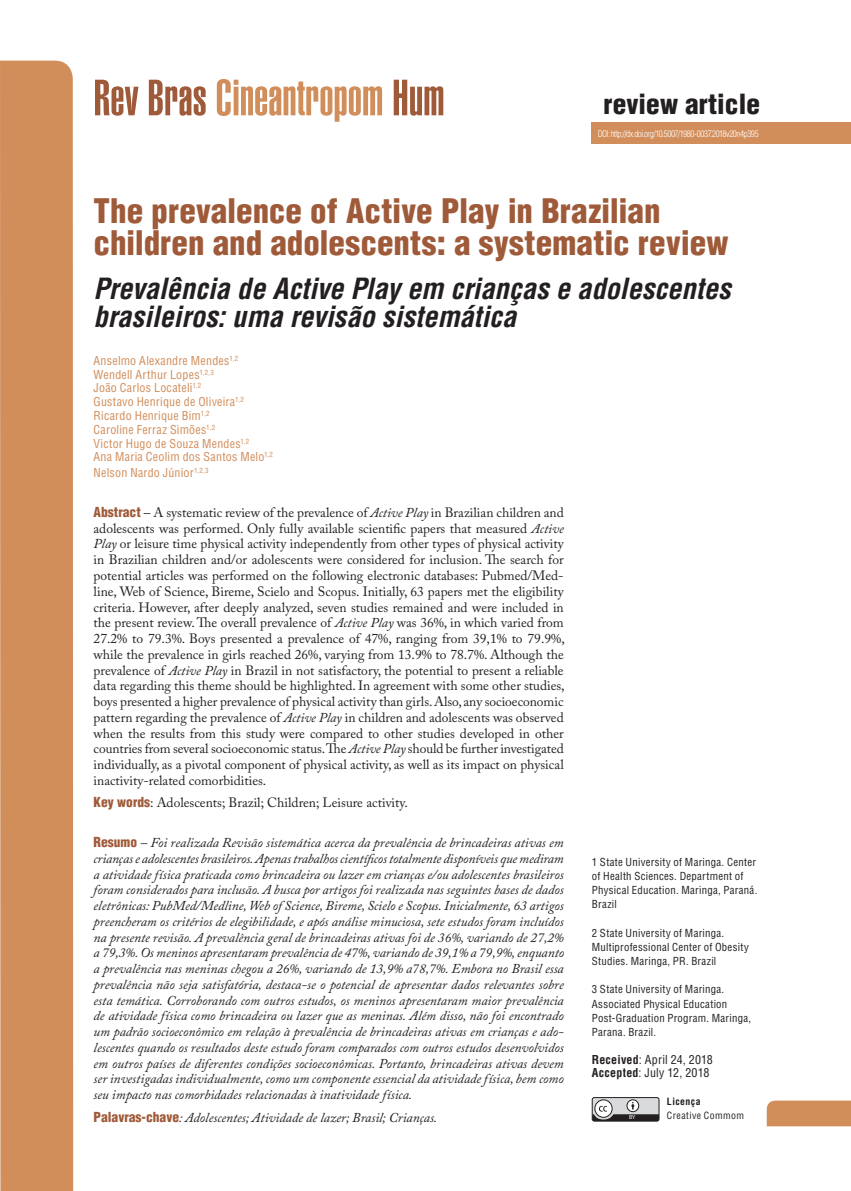
<style>
.page{position:relative;width:851px;height:1191px;background:#fff}
.page>*{position:absolute;margin:0;border:0;box-sizing:border-box;transform-origin:0 0}
.t1{font:50.1px "Helvetica LT Std Ultra Comp";letter-spacing:.005em;color:#d18d5a}
.t2{font:900 condensed 33px/31.5px "Helvetica LT Std";color:#9f5a39}
.t3{font:italic 700 condensed 28.5px/27.8px "Helvetica LT Std";letter-spacing:-.005em;color:#231f20}
.t4{font:900 condensed 27.15px "Helvetica LT Std";letter-spacing:.005em;color:#231f20}
.t5{font:italic 13.5px/15.8px "Adobe Caslon Pro";color:#231f20;text-align:justify}
.t6{font:13.5px/15.8px "Adobe Caslon Pro";color:#231f20;text-align:justify}
.t7{font:condensed 12px/13.8px "Helvetica LT Std";letter-spacing:.02em;color:#d18d5a}
.t8{font:condensed 12px/13.5px "Helvetica LT Std";letter-spacing:.015em;color:#231f20}
.t9{font:condensed 10.8px/14.1px "Helvetica LT Std";letter-spacing:.025em;color:#231f20}
.t10{font:condensed 9.75px "Helvetica LT Std";letter-spacing:.045em;color:#231f20}
.t11{font:700 condensed 9.75px "Helvetica LT Std";letter-spacing:.05em;color:#231f20}
.t12{font:300 condensed 9px "Helvetica LT Std";letter-spacing:-.045em;color:#fff}
.t13{font:6px "Myriad Pro";color:#fff}
.s1{color:#9f5a39}
.s2{font-family:"Helvetica LT Std";font-weight:900;font-stretch:condensed;color:#9f5a39}
.s3{font-style:italic}
.s4{font-family:"Helvetica LT Std";font-weight:900;font-style:normal;font-stretch:condensed;color:#9f5a39}
.s5{font-weight:700}
</style>
<div class="page">
<div style="left:592px;top:1097px;width:67px;height:24px;background:#d9dadc;border-radius:2px"></div>
<div style="left:591px;top:1097px;width:68px;height:24px;border:1px solid #231f20;border-radius:2px"></div>
<svg style="left:594px;top:1099px;width:18px;height:18px"></svg>
<div style="left:594px;top:1099px;width:18px;height:18px;border:1px solid #231f20;border-radius:50%"></div>
<div style="left:626px;top:1099px;width:13px;height:13px;border:1px solid #231f20;border-radius:50%"></div>
<div style="left:766px;top:1100px;width:84px;height:26px;background:#d18d5a"></div>
<svg style="left:592px;top:1102px;width:67px;height:19px"></svg>
<div style="left:591px;top:122px;width:259px;height:22px;background:#d18d5a"></div>
<div style="left:0;top:61px;width:73px;height:1130px;background:#d18d5a"></div>
<h1 class="t1" style="left:94px;top:69px;width:352px"><span class="s1">Rev Bras</span> Cineantropom <span class="s1">Hum</span></h1>
<h3 class="t4" style="left:603px;top:87px;width:158px">review article</h3>
<p class="t12" style="left:597px;top:128px;width:162px">DOI:http://dx.doi.org/10.5007/1980-0037.2018v20n4p395</p>
<h2 class="t2" style="left:94px;top:195px;width:636px">The prevalence of Active Play in Brazilian children and adolescents: a systematic review</h2>
<h3 class="t3" style="left:94px;top:275px;width:638px">Prevalência de Active Play em crianças e adolescentes brasileiros: uma revisão sistemática</h3>
<p class="t7" style="left:94px;top:353px;width:181px">Anselmo Alexandre Mendes<sup>1,2<br></sup>Wendell Arthur Lopes<sup>1,2,3<br></sup>João Carlos Locateli<sup>1,2<br></sup>Gustavo Henrique de Oliveira<sup>1,2<br></sup>Ricardo Henrique Bim<sup>1,2<br></sup>Caroline Ferraz Simões<sup>1,2<br></sup>Victor Hugo de Souza Mendes<sup>1,2<br></sup>Ana Maria Ceolim dos Santos Melo<sup>1,2</sup></p>
<p class="t7" style="left:94px;top:466px;width:116px">Nelson Nardo Júnior<sup>1,2,3</sup></p>
<p class="t6" style="left:94px;top:504px;width:472px"><span class="s2">Abstract</span> – A systematic review of the prevalence of <span class="s3">Active Play</span> in Brazilian children and adolescents was performed. Only fully available scientific papers that measured <span class="s3">Active Play</span> or leisure time physical activity independently from other types of physical activity in Brazilian children and/or adolescents were considered for inclusion. The search for potential articles was performed on the following electronic databases: Pubmed/Med&shy;line, Web of Science, Bireme, Scielo and Scopus. Initially, 63 papers met the eligibility criteria. However, after deeply analyzed, seven studies remained and were included in the present review. The overall prevalence of <span class="s3">Active Play</span> was 36%, in which varied from 27.2% to 79.3%. Boys presented a prevalence of 47%, ranging from 39,1% to 79.9%, while the prevalence in girls reached 26%, varying from 13.9% to 78.7%. Although the prevalence of <span class="s3">Active Play</span> in Brazil in not satisfactory, the potential to present a reliable data regarding this theme should be highlighted. In agreement with some other studies, boys presented a higher prevalence of physical activity than girls. Also, any socioeconomic pattern regarding the prevalence of <span class="s3">Active Play</span> in children and adolescents was observed when the results from this study were compared to other studies developed in other countries from several socioeconomic status. The <span class="s3">Active Play</span> should be further investigated individually, as a pivotal component of physical activity, as well as its impact on physical inactivity-related comorbidities.</p>
<p class="t6" style="left:94px;top:794px;width:315px"><span class="s2">Key words</span>: Adolescents; Brazil; Children; Leisure activity.</p>
<p class="t5" style="left:94px;top:834px;width:472px"><span class="s4">Resumo</span> – Foi realizada Revisão sistemática acerca da prevalência de brincadeiras ativas em crianças e adolescentes brasileiros. Apenas trabalhos científicos totalmente disponíveis que mediram a atividade física praticada como brincadeira ou lazer em crianças e/ou adolescentes brasileiros foram considerados para inclusão. A busca por artigos foi realizada nas seguintes bases de dados eletrônicas: PubMed/Medline, Web of Science, Bireme, Scielo e Scopus. Inicialmente, 63 artigos preencheram os critérios de elegibilidade, e após análise minuciosa, sete estudos foram incluídos na presente revisão. A prevalência geral de brincadeiras ativas foi de 36%, variando de 27,2% a 79,3%. Os meninos apresentaram prevalência de 47%, variando de 39,1% a 79,9%, enquanto a prevalência nas meninas chegou a 26%, variando de 13,9% a78,7%. Embora no Brasil essa prevalência não seja satisfatória, destaca-se o potencial de apresentar dados relevantes sobre esta temática. Corroborando com outros estudos, os meninos apresentaram maior prevalência de atividade física como brincadeira ou lazer que as meninas. Além disso, não foi encontrado um padrão socioeconômico em relação à prevalência de brincadeiras ativas em crianças e ado&shy;lescentes quando os resultados deste estudo foram comparados com outros estudos desenvolvidos em outros países de diferentes condições socioeconômicas. Portanto, brincadeiras ativas devem ser investigadas individualmente, como um componente essencial da atividade física, bem como seu impacto nas comorbidades relacionadas à inatividade física.</p>
<p class="t5" style="left:94px;top:1109px;width:345px"><span class="s4">Palavras-chave</span>: Adolescentes; Atividade de lazer; Brasil; Crianças.</p>
<p class="t9" style="left:591px;top:854px;width:167px">1 State University of Maringa. Center of Health Sciences. Department of<br>Physical Education. Maringa, Paraná.<br>Brazil</p>
<p class="t9" style="left:591px;top:925px;width:158px">2 State University of Maringa.<br>Multiprofessional Center of Obesity<br>Studies. Maringa, PR. Brazil</p>
<p class="t9" style="left:591px;top:982px;width:161px">3 State University of Maringa.<br>Associated Physical Education<br>Post-Graduation Program. Maringa,<br>Parana. Brazil.</p>
<p class="t8" style="left:591px;top:1052px;width:123px"><span class="s5">Received</span>: April 24, 2018<br><span class="s5">Accepted</span>: July 12, 2018</p>
<p class="t11" style="left:666px;top:1095px;width:35px">Licença</p>
<p class="t10" style="left:666px;top:1109px;width:78px">Creative Commom</p>
<p class="t13" style="left:629px;top:1113px;width:8px">BY</p>
</div>
